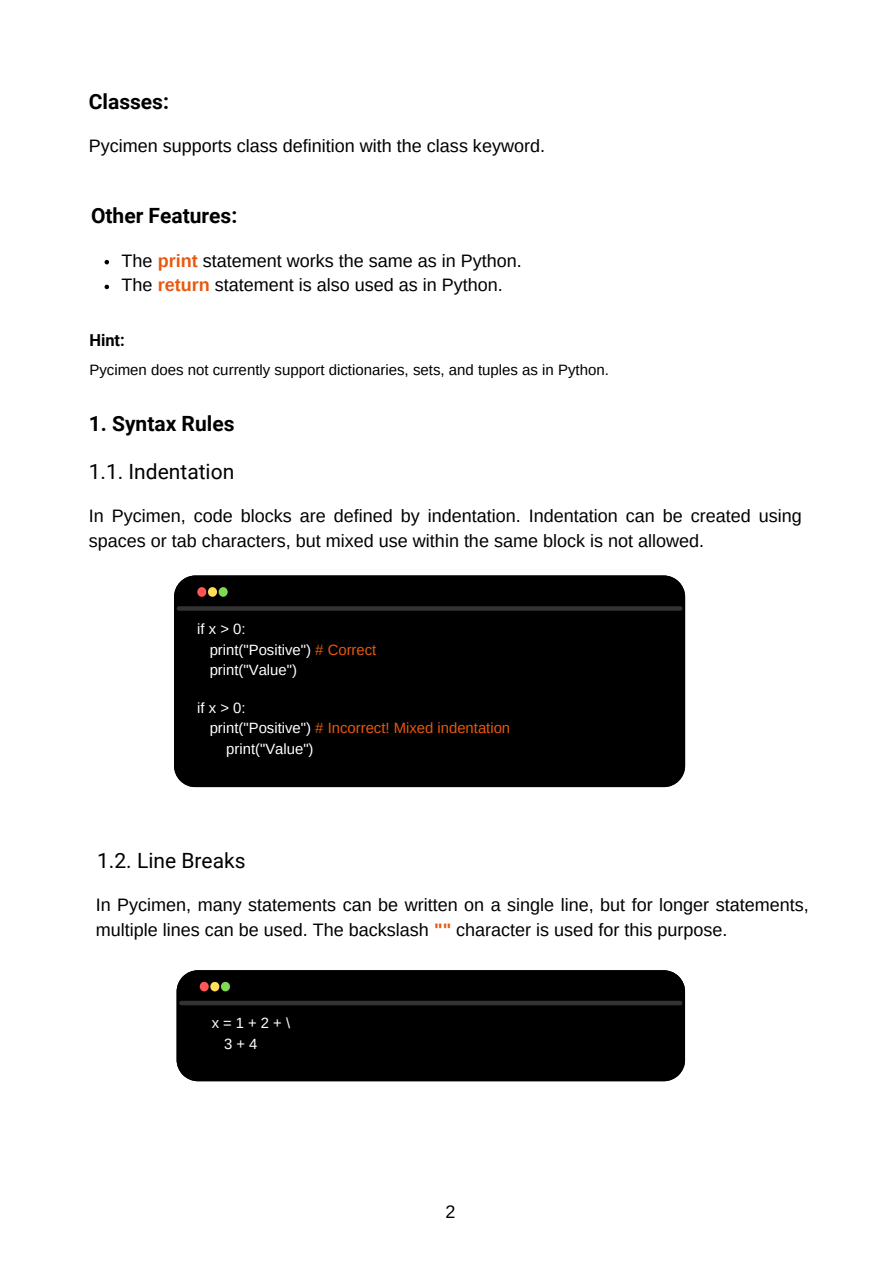
<style>
.page{position:relative;width:894px;height:1264px;background:#fff}
.page>*{position:absolute;margin:0;border:0;box-sizing:border-box;transform-origin:0 0}
.t1{font:700 21px "Roboto";color:#000}
.t2{font:21px "Roboto";color:#000}
.t3{font:18px/24.8px "Arimo";color:#000}
.t4{font:700 16.5px "Roboto";color:#000}
.t5{font:15px "Arimo";color:#000}
.t6{font:14.85px "Arimo";color:#fff}
.t7{font:14.85px "Arimo";color:#e9580c}
.s1{font-weight:700;color:#e9580c}
.s2{color:#e9580c}
.s3{color:#fff}
</style>
<div class="page">
<svg style="left:104px;top:260px;width:5px;height:4px"></svg>
<svg style="left:104px;top:285px;width:5px;height:4px"></svg>
<div style="left:174px;top:575px;width:511px;height:212px;background:#000"></div>
<hr style="left:179px;top:606px;width:501px;height:4px;background:#333">
<div style="left:197px;top:587px;width:9px;height:10px;background:#ff5757;border-radius:50%"></div>
<div style="left:208px;top:587px;width:9px;height:10px;background:#ffde59;border-radius:50%"></div>
<div style="left:218px;top:587px;width:10px;height:10px;background:#7ed957;border-radius:50%"></div>
<div style="left:176px;top:970px;width:509px;height:111px;background:#000"></div>
<div style="left:181px;top:1000px;width:499px;height:5px;background:#333"></div>
<div style="left:200px;top:981px;width:9px;height:10px;background:#ff5757;border-radius:50%"></div>
<div style="left:210px;top:981px;width:9px;height:10px;background:#ffde59;border-radius:50%"></div>
<div style="left:221px;top:981px;width:9px;height:10px;background:#7ed957;border-radius:50%"></div>
<p class="t1" style="left:89px;top:89px;width:82px">Classes:</p>
<h1 class="t3" style="left:89px;top:133px;width:457px">Pycimen supports class definition with the class keyword.</h1>
<p class="t1" style="left:91px;top:204px;width:148px">Other Features:</p>
<p class="t3" style="left:122px;top:248px;width:401px">The <span class="s1">print</span> statement works the same as in Python.</p>
<h3 class="t3" style="left:122px;top:273px;width:382px">The <span class="s1">return</span> statement is also used as in Python.</h3>
<p class="t4" style="left:89px;top:330px;width:37px">Hint:</p>
<h1 class="t5" style="left:89px;top:361px;width:521px">Pycimen does not currently support dictionaries, sets, and tuples as in Python.</h1>
<h2 class="t1" style="left:89px;top:412px;width:147px">1. Syntax Rules</h2>
<p class="t2" style="left:89px;top:459px;width:147px">1.1. Indentation</p>
<p class="t3" style="left:89px;top:503px;width:714px">In Pycimen, code blocks are defined by indentation. Indentation can be created using spaces or tab characters, but mixed use within the same block is not allowed.</p>
<p class="t6" style="left:197px;top:620px;width:50px">if x &gt; 0:</p>
<p class="t6" style="left:210px;top:641px;width:168px">print("Positive") <span class="s2"># Correct</span></p>
<p class="t6" style="left:210px;top:662px;width:89px">print("Value")</p>
<p class="t6" style="left:197px;top:699px;width:50px">if x &gt; 0:</p>
<p class="t7" style="left:210px;top:720px;width:302px"><span class="s3">print("Positive")</span> # Incorrect! Mixed indentation</p>
<h2 class="t6" style="left:226px;top:740px;width:89px">print("Value")</h2>
<p class="t2" style="left:97px;top:848px;width:150px">1.2. Line Breaks</p>
<p class="t3" style="left:96px;top:892px;width:714px">In Pycimen, many statements can be written on a single line, but for longer statements, multiple lines can be used. The backslash <span class="s1">""</span> character is used for this purpose.</p>
<p class="t6" style="left:212px;top:1014px;width:80px">x = 1 + 2 + \</p>
<p class="t6" style="left:224px;top:1035px;width:35px">3 + 4</p>
<h1 class="t3" style="left:445px;top:1198px;width:12px">2</h1>
</div>
